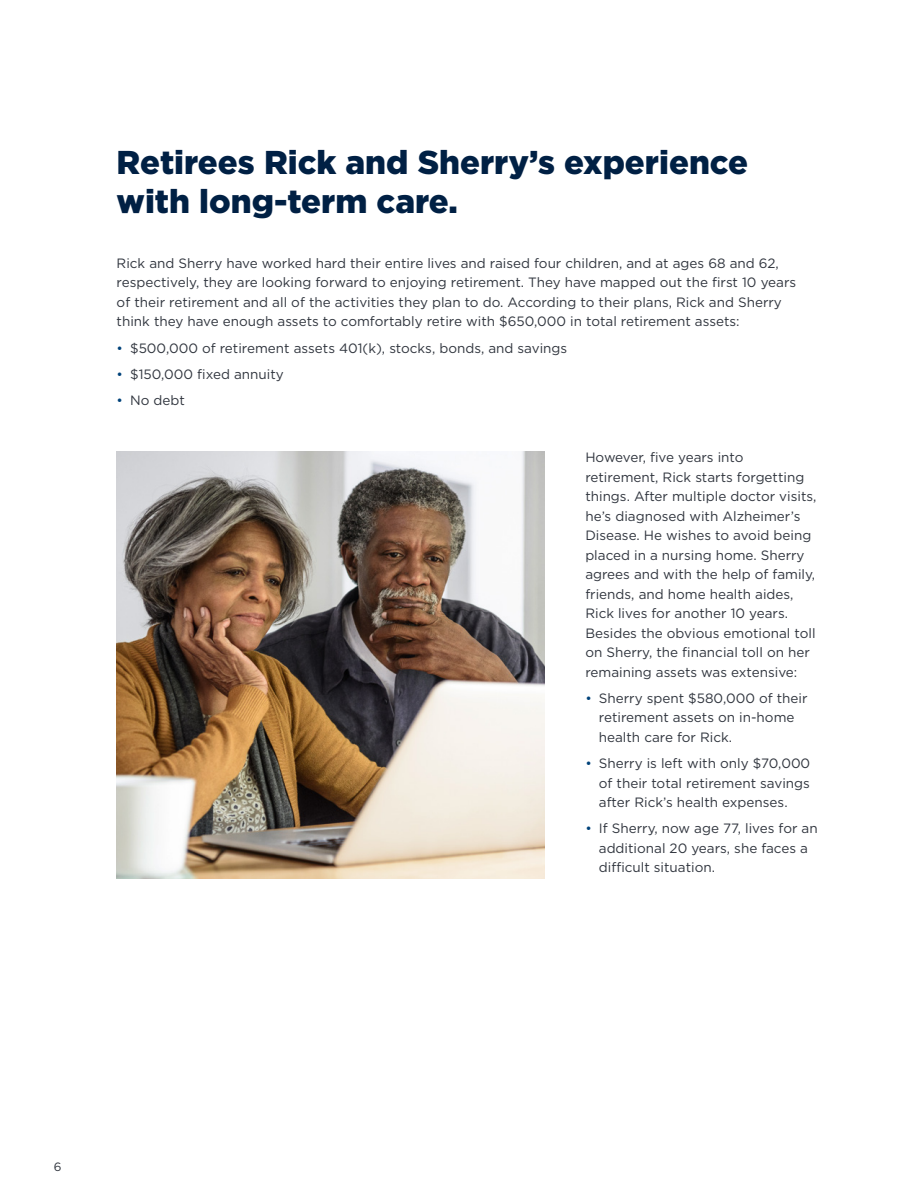
<style>
.page{position:relative;width:918px;height:1188px;background:#fff}
.page>*{position:absolute;margin:0;border:0;box-sizing:border-box;transform-origin:0 0}
.t1{font:900 33px/39px "Gotham";color:#002044}
.t2{font:13.5px/19.5px "Gotham";color:#30353e}
.t3{font:12px "Gotham";color:#30353e}
.s1{color:#00427a}
</style>
<div class="page">
<img style="left:117px;top:451px;width:427px;height:428px">
<h1 class="t1" style="left:117px;top:145px;width:633px">Retirees Rick and Sherry’s experience with long-term care.</h1>
<p class="t2" style="left:117px;top:254px;width:681px">Rick and Sherry have worked hard their entire lives and raised four children, and at ages 68 and 62, respectively, they are looking forward to enjoying retirement. They have mapped out the first 10 years of their retirement and all of the activities they plan to do. According to their plans, Rick and Sherry think they have enough assets to comfortably retire with $650,000 in total retirement assets:</p>
<p class="t2" style="left:117px;top:339px;width:452px"><span class="s1">•</span> $500,000 of retirement assets 401(k), stocks, bonds, and savings</p>
<p class="t2" style="left:117px;top:365px;width:169px"><span class="s1">•</span> $150,000 fixed annuity</p>
<p class="t2" style="left:117px;top:391px;width:70px"><span class="s1">•</span> No debt</p>
<p class="t2" style="left:585px;top:448px;width:233px">However, five years into retirement, Rick starts forgetting things. After multiple doctor visits, he’s diagnosed with Alzheimer’s Disease. He wishes to avoid being placed in a nursing home. Sherry agrees and with the help of family, friends, and home health aides, Rick lives for another 10 years.<br>Besides the obvious emotional toll on Sherry, the financial toll on her remaining assets was extensive:</p>
<p class="t2" style="left:599px;top:689px;width:210px;text-indent:-13px"><span class="s1">•</span> Sherry spent $580,000 of their retirement assets on in-home health care for Rick.</p>
<p class="t2" style="left:599px;top:754px;width:213px;text-align:justify;text-indent:-13px"><span class="s1">•</span> Sherry is left with only $70,000 of their total retirement savings after Rick’s health expenses.</p>
<p class="t2" style="left:599px;top:820px;width:220px;text-indent:-13px"><span class="s1">•</span> If Sherry, now age 77, lives for an additional 20 years, she faces a difficult situation.</p>
<p class="t3" style="left:54px;top:1161px;width:9px">6</p>
</div>
